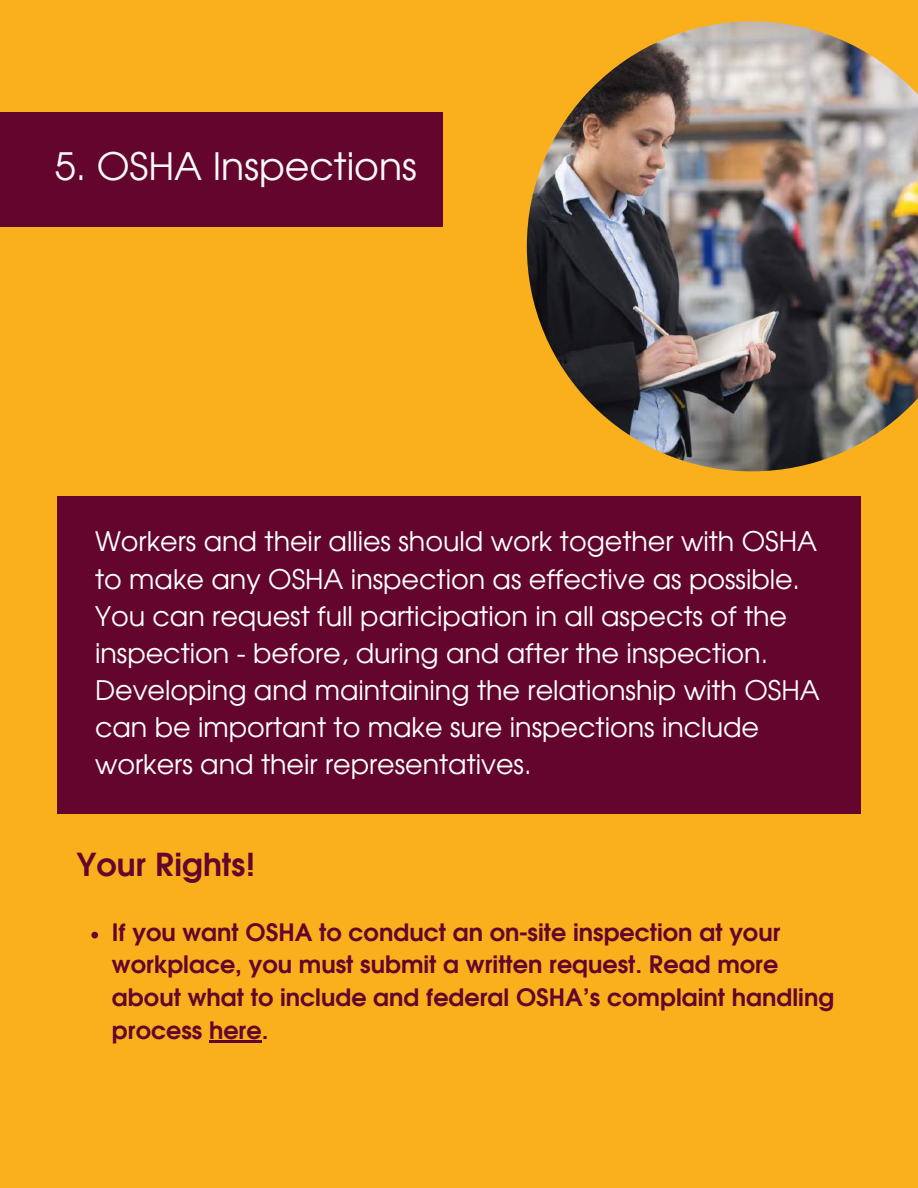
<style>
.page{position:relative;width:918px;height:1188px;background:#faaf1d}
.page>*{position:absolute;margin:0;border:0;box-sizing:border-box;transform-origin:0 0}
.t1{font:37.8px "Evolventa";color:#faf9f8}
.t2{font:700 31.65px "Evolventa";color:#63052c}
.t3{font:27px/37.2px "Evolventa";color:#fff}
.t4{font:700 24px/32.7px "Evolventa";color:#63052c}
</style>
<div class="page">
<div style="left:0;top:112px;width:442px;height:115px;background:#63052c"></div>
<div style="left:57px;top:497px;width:803px;height:317px;background:#63052c"></div>
<svg style="left:91px;top:932px;width:7px;height:6px"></svg>
<hr style="left:209px;top:1041px;width:53px;height:2px;background:#63052c">
<img style="left:527px;top:21px;width:391px;height:450px">
<h1 class="t1" style="left:55px;top:150px;width:363px">5. OSHA Inspections</h1>
<p class="t3" style="left:95px;top:525px;width:726px">Workers and their allies should work together with OSHA to make any OSHA inspection as effective as possible.<br>You can request full participation in all aspects of the inspection - before, during and after the inspection.<br>Developing and maintaining the relationship with OSHA can be important to make sure inspections include workers and their representatives.</p>
<p class="t2" style="left:76px;top:851px;width:181px">Your Rights!</p>
<p class="t4" style="left:112px;top:917px;width:724px">If you want OSHA to conduct an on-site inspection at your workplace, you must submit a written request. Read more about what to include and federal OSHA’s complaint handling process here.</p>
</div>
